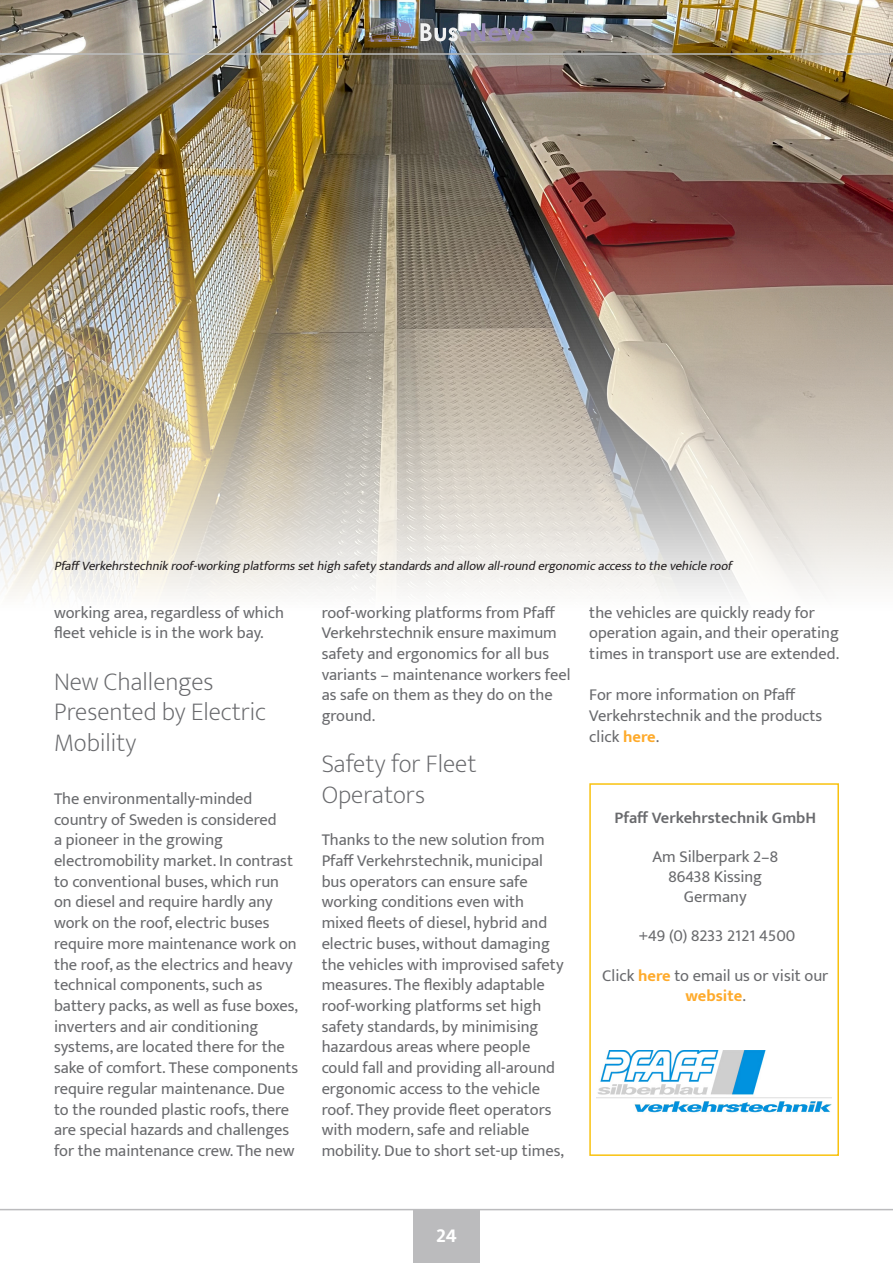
<style>
.page{position:relative;width:893px;height:1263px;background:#fff}
.page>*{position:absolute;margin:0;border:0;box-sizing:border-box;transform-origin:0 0}
.t1{font:200 25.5px/30.6px "Mukta";color:#696a6d}
.t2{font:700 21px "Mukta Mahee";color:#fff}
.t3{font:16.5px/20.7px "Mukta";color:#696a6d}
.t4{font:600 16.5px "Mukta";color:#696a6d}
.t5{font:italic 12.75px "Mukta";color:#231f20}
.s1{font-weight:700;color:#feaa2b}
</style>
<div class="page">
<div style="left:413px;top:1209px;width:67px;height:54px;background:#bbbbbd"></div>
<hr style="left:0;top:1209px;width:893px;height:1px;background:#bbbbbd">
<img style="left:0;top:0;width:893px;height:596px">
<svg style="left:419px;top:23px;width:114px;height:19px"></svg>
<svg style="left:360px;top:19px;width:53px;height:24px"></svg>
<hr style="left:0;top:53px;width:893px;height:2px;background:#bbbdbe">
<div style="left:589px;top:783px;width:250px;height:373px;border:2px solid #f9c20f"></div>
<img style="left:596px;top:1050px;width:235px;height:63px">
<p class="t5" style="left:54px;top:558px;width:683px">Pfaff Verkehrstechnikroof-working platformssethigh safetystandardsandallow all-roundergonomicaccessto thevehicleroof</p>
<p class="t3" style="left:54px;top:602px;width:231px">working area, regardless of which fleet vehicle is in the work bay.</p>
<p class="t1" style="left:54px;top:666px;width:214px">New Challenges<br>Presented by Electric<br>Mobility</p>
<p class="t3" style="left:54px;top:788px;width:246px">The environmentally-minded country of Sweden is considered<br>a pioneer in the growing electromobility market. In contrast to conventional buses, which run on diesel and require hardly any work on the roof, electric buses require more maintenance work on the roof, as the electrics and heavy technical components, such as battery packs, as well as fuse boxes, inverters and air conditioning systems, are located there for the sake of comfort. These components require regular maintenance. Due to the rounded plastic roofs, there are special hazards and challenges for the maintenance crew. The new</p>
<p class="t3" style="left:322px;top:602px;width:250px">roof-working platforms from Pfaff<br>Verkehrstechnik ensure maximum safety and ergonomics for all bus variants – maintenance workers feel as safe on them as they do on the ground.</p>
<p class="t1" style="left:322px;top:749px;width:156px">Safety for Fleet<br>Operators</p>
<p class="t3" style="left:322px;top:829px;width:244px">Thanks to the new solution from Pfaff Verkehrstechnik, municipal bus operators can ensure safe working conditions even with mixed fleets of diesel, hybrid and electric buses, without damaging the vehicles with improvised safety measures. The flexibly adaptable roof-working platforms set high safety standards, by minimising hazardous areas where people could fall and providing all-around ergonomic access to the vehicle roof. They provide fleet operators with modern, safe and reliable mobility. Due to short set-up times,</p>
<p class="t3" style="left:589px;top:602px;width:251px">the vehicles are quickly ready for operation again, and their operating times in transport use are extended.</p>
<p class="t3" style="left:589px;top:684px;width:234px">For more information on Pfaff<br>Verkehrstechnik and the products click <span class="s1">here</span>.</p>
<p class="t4" style="left:614px;top:807px;width:203px">Pfaff Verkehrstechnik GmbH</p>
<p class="t3" style="left:652px;top:846px;width:127px">Am Silberpark 2–8</p>
<p class="t3" style="left:668px;top:866px;width:95px">86438 Kissing</p>
<p class="t3" style="left:684px;top:886px;width:64px">Germany</p>
<p class="t3" style="left:639px;top:925px;width:158px">+49 (0) 8233 2121 4500</p>
<p class="t3" style="left:602px;top:965px;width:228px;line-height:19.8px;text-align:center">Click <span class="s1">here</span> to email us or visit our <span class="s1">website</span>.</p>
<p class="t2" style="left:436px;top:1222px;width:22px">24</p>
</div>
